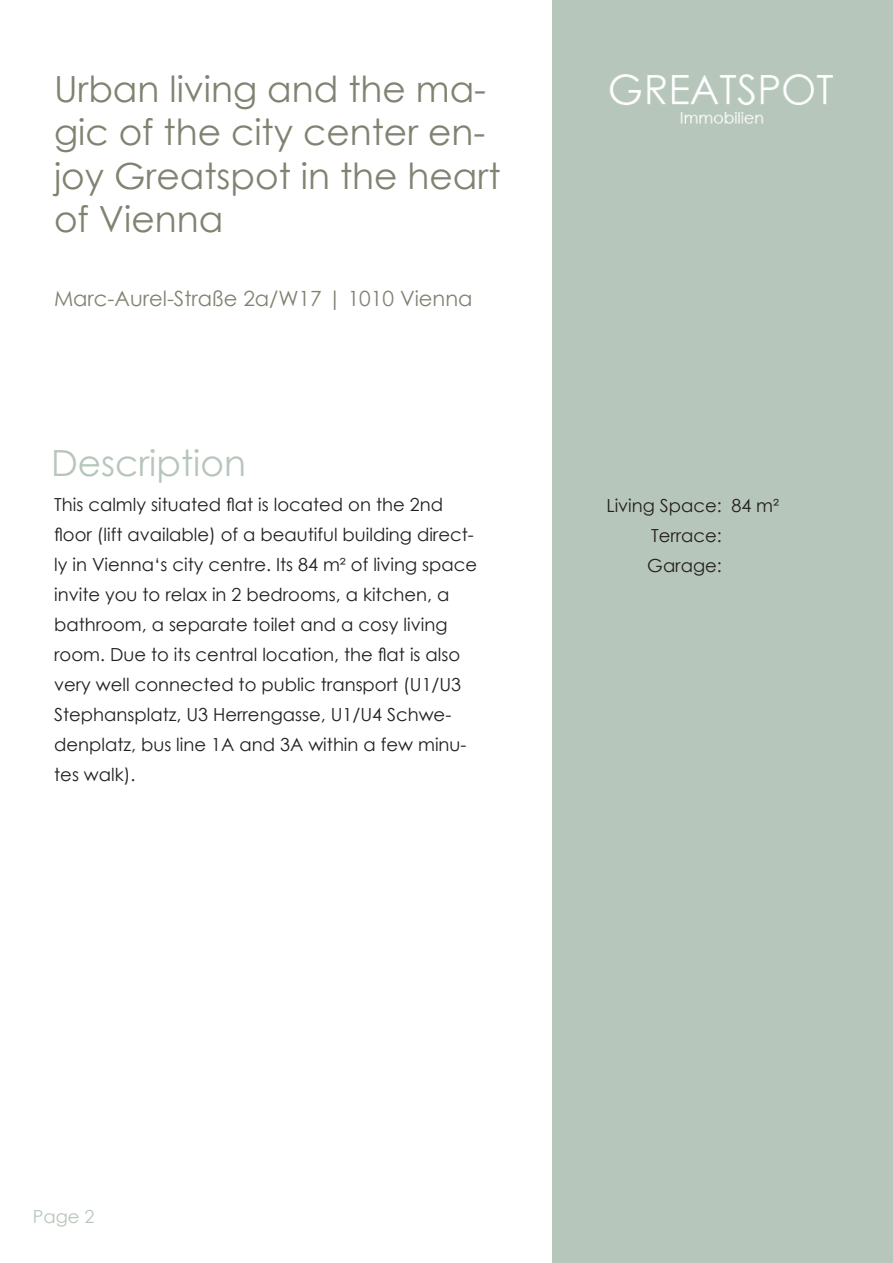
<style>
.page{position:relative;width:893px;height:1263px;background:#fff}
.page>*{position:absolute;margin:0;border:0;box-sizing:border-box;transform-origin:0 0}
.t1{font:36px/43.2px "Century Gothic";color:#818271}
.t2{font:36px "Century Gothic";color:#b7c6ba}
.t3{font:21px "Century Gothic";color:#818271}
.t4{font:18px/30px "Century Gothic";color:#231f20}
.t5{font:18px "Century Gothic";color:#b7c6ba}
</style>
<div class="page">
<div style="left:553px;top:0;width:340px;height:1263px;background:#b7c6ba"></div>
<img style="left:609px;top:74px;width:224px;height:50px">
<h1 class="t1" style="left:54px;top:67px;width:448px">Urban living and the ma&shy;gic of the city center en&shy;joy Greatspot in the heart of Vienna</h1>
<p class="t3" style="left:54px;top:284px;width:420px">Marc-Aurel-Straße 2a/W17 | 1010 Vienna</p>
<h1 class="t2" style="left:51px;top:438px;width:196px">Description</h1>
<p class="t4" style="left:54px;top:489px;width:424px">This calmly situated flat is located on the 2nd floor (lift available) of a beautiful building direct&shy;ly in Vienna‘s city centre. Its 84 m² of living space invite you to relax in 2 bedrooms, a kitchen, a bathroom, a separate toilet and a cosy living room. Due to its central location, the flat is also very well connected to public transport (U1/U3<br>Stephansplatz, U3 Herrengasse, U1/U4 Schwe&shy;denplatz, bus line 1A and 3A within a few minu&shy;tes walk).</p>
<p class="t4" style="left:647px;top:490px;width:76px;text-align:justify;text-indent:-41px">Living Space:<br>Terrace:<br>Garage:</p>
<p class="t4" style="left:731px;top:490px;width:49px">84 m²</p>
<p class="t5" style="left:33px;top:1204px;width:63px">Page 2</p>
</div>
